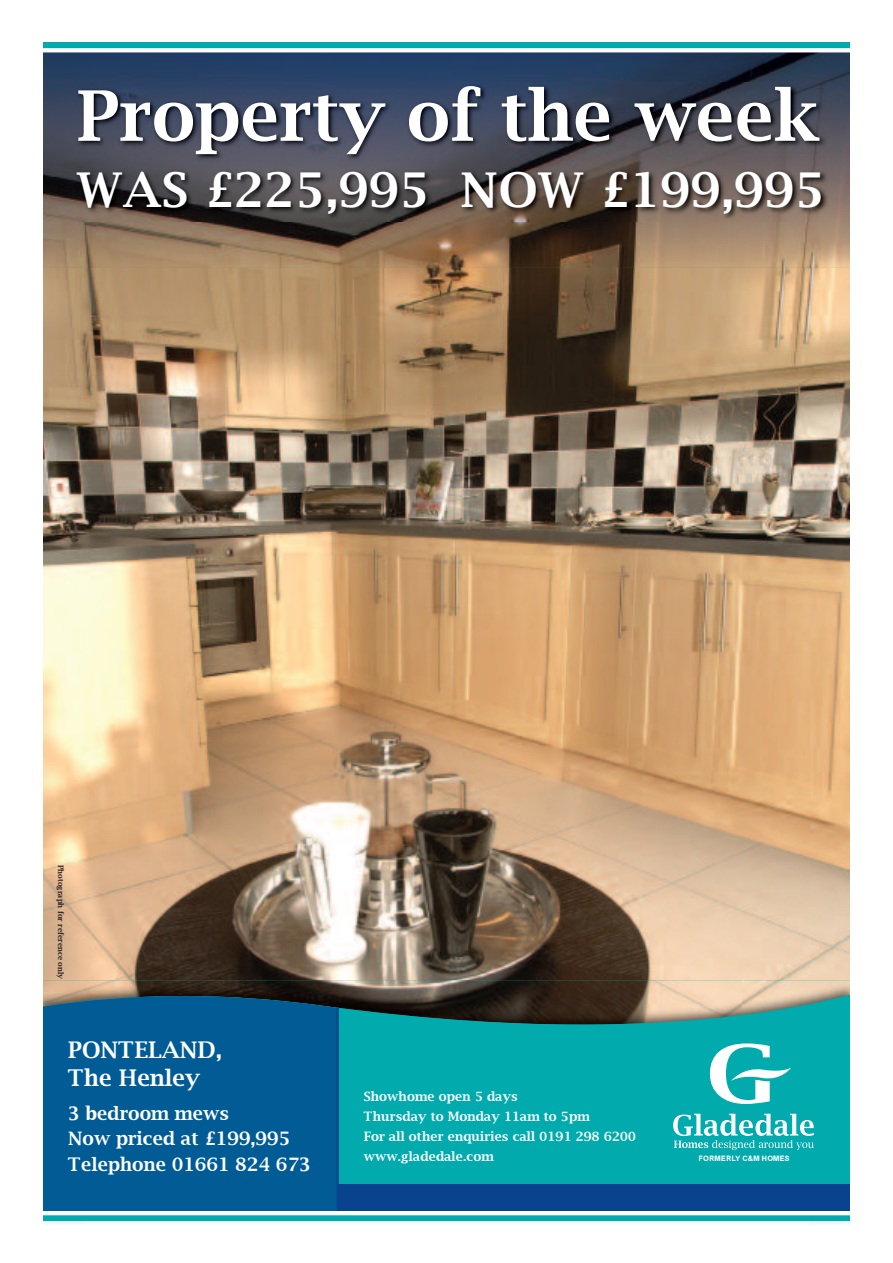
<style>
.page{position:relative;width:893px;height:1263px;background:#fff}
.page>*{position:absolute;margin:0;border:0;box-sizing:border-box;transform-origin:0 0}
.t1{font:69.75px "Lucida Bright Demi+T42+FADQIT";color:#fff}
.t2{font:48px "Lucida Bright Demi+T42+FADQIT";letter-spacing:.01em;color:#fff}
.t3{font:22.8px/28.5px "Lucida Bright Demi+T42+FADQIT";color:#fff}
.t4{font:18.6px/25.7px "Lucida Bright Demi+T42+FADQIT";color:#fff}
.t5{font:12.9px/20px "Lucida Bright Demi+T42+FADQIT";letter-spacing:.005em;color:#fff}
.t6{font:7.5px "Lucida Bright Demi+T42+FADQIT";color:#231f20}
.t7{font:7.5px "Arial Bold MT+T42+MPECTY";color:#fff}
</style>
<div class="page">
<img style="left:43px;top:268px;width:807px;height:704px">
<img style="left:84px;top:1220px;width:725px;height:3px">
<svg style="left:43px;top:972px;width:807px;height:248px;background:#219795"></svg>
<div style="left:337px;top:1184px;width:513px;height:28px;background:#09428e"></div>
<div style="left:43px;top:996px;width:294px;height:215px;background:#015c96"></div>
<div style="left:43px;top:43px;width:807px;height:7px;background:#00aaad"></div>
<hr style="left:337px;top:1007px;width:2px;height:206px;background:#09428e">
<svg style="left:673px;top:1114px;width:141px;height:36px"></svg>
<svg style="left:710px;top:1043px;width:81px;height:61px"></svg>
<hr style="left:43px;top:1211px;width:807px;height:4px;background:#fff">
<img style="left:43px;top:52px;width:753px;height:42px">
<img style="left:796px;top:52px;width:54px;height:216px">
<img style="left:43px;top:94px;width:53px;height:174px">
<img style="left:96px;top:221px;width:701px;height:47px">
<svg style="left:43px;top:48px;width:807px;height:2px;background:#ebf8f8"></svg>
<img style="left:74px;top:83px;width:755px;height:138px">
<h1 class="t1" style="left:77px;top:76px;width:745px">Property of the week</h1>
<h2 class="t2" style="left:77px;top:162px;width:749px">WAS £225,995 NOW £199,995</h2>
<p class="t6" style="left:65px;top:865px;width:116px;rotate:90deg">Photograph for reference only</p>
<h3 class="t3" style="left:68px;top:1035px;width:155px">PONTELAND,<br>The Henley</h3>
<h3 class="t4" style="left:68px;top:1100px;width:244px">3 bedroom mews<br>Now priced at £199,995<br>Telephone 01661 824 673</h3>
<p class="t5" style="left:364px;top:1086px;width:274px">Showhome open 5 days<br>Thursday to Monday 11am to 5pm<br>For all other enquiries call 0191 298 6200 www.gladedale.com</p>
<p class="t7" style="left:699px;top:1154px;width:92px">FORMERLY C&amp;M HOMES</p>
</div>
